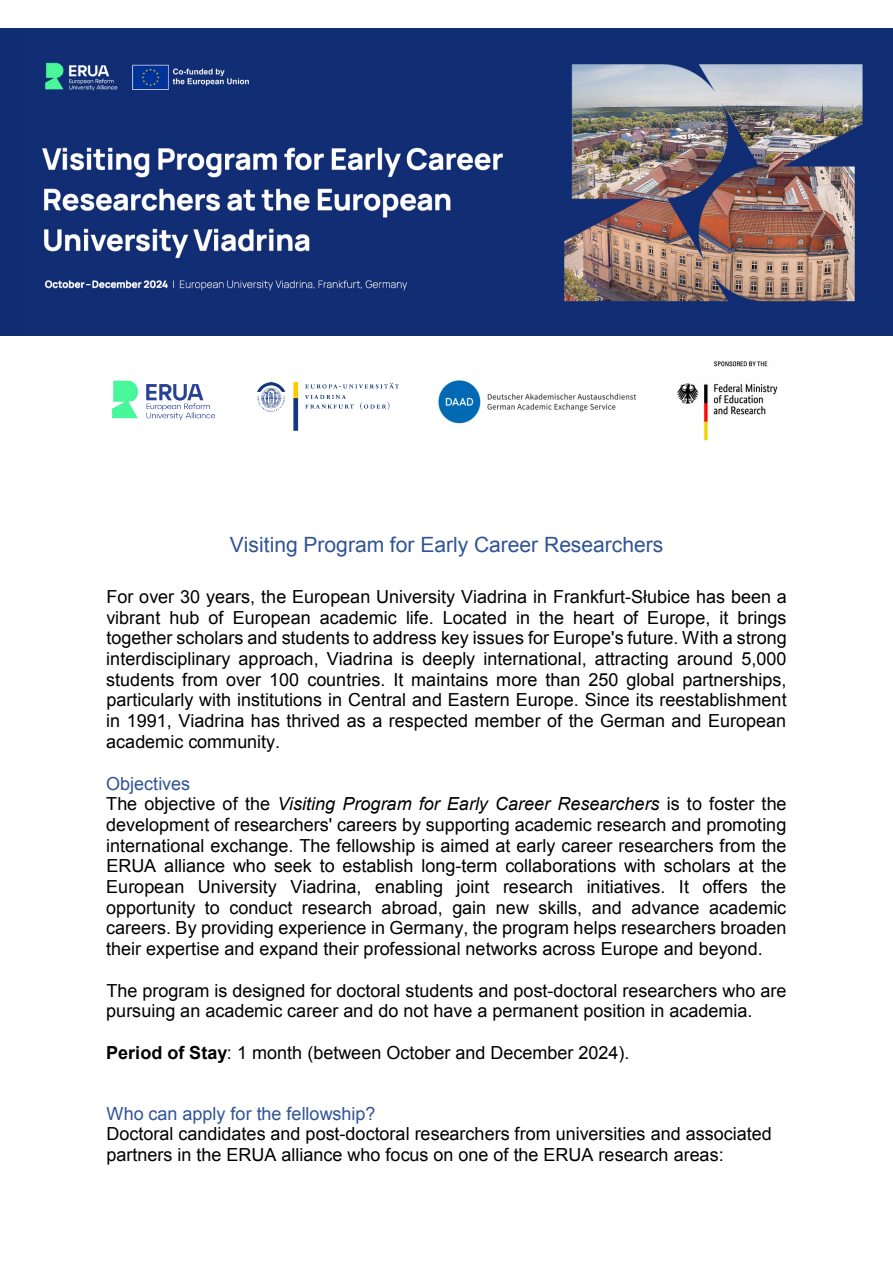
<style>
.page{position:relative;width:893px;height:1263px;background:#fff}
.page>*{position:absolute;margin:0;border:0;box-sizing:border-box;transform-origin:0 0}
.t1{font:21px "Arial";color:#2f5496}
.t2{font:18px/20.7px "Arial";color:#000}
.t3{font:18px "Arial";color:#2f5496}
.s1{color:#2f5496}
.s2{font-style:italic}
.s3{font-weight:700}
</style>
<div class="page">
<img style="left:257px;top:382px;width:141px;height:48px">
<img style="left:438px;top:380px;width:199px;height:44px">
<img style="left:112px;top:380px;width:104px;height:40px">
<img style="left:676px;top:361px;width:101px;height:80px">
<div style="left:0;top:28px;width:162px;height:308px;background:#102d74"></div>
<img style="left:42px;top:28px;width:851px;height:308px">
<p class="t1" style="left:230px;top:531px;width:435px">Visiting Program for Early Career Researchers</p>
<p class="t2" style="left:106px;top:586px;width:682px;text-align:justify">For over 30 years, the European University Viadrina in Frankfurt-Słubice has been a vibrant hub of European academic life. Located in the heart of Europe, it brings together scholars and students to address key issues for Europe's future. With a strong interdisciplinary approach, Viadrina is deeply international, attracting around 5,000 students from over 100 countries. It maintains more than 250 global partnerships, particularly with institutions in Central and Eastern Europe. Since its reestablishment in 1991, Viadrina has thrived as a respected member of the German and European academic community.</p>
<p class="t2" style="left:106px;top:773px;width:682px"><span class="s1">Objectives<br></span>The objective of the <span class="s2">Visiting Program for Early Career Researchers</span> is to foster the development of researchers' careers by supporting academic research and promoting international exchange. The fellowship is aimed at early career researchers from the ERUA alliance who seek to establish long-term collaborations with scholars at the European University Viadrina, enabling joint research initiatives. It offers the opportunity to conduct research abroad, gain new skills, and advance academic careers. By providing experience in Germany, the program helps researchers broaden their expertise and expand their professional networks across Europe and beyond.</p>
<p class="t2" style="left:106px;top:980px;width:682px">The program is designed for doctoral students and post-doctoral researchers who are pursuing an academic career and do not have a permanent position in academia.</p>
<p class="t2" style="left:106px;top:1043px;width:525px"><span class="s3">Period of Stay</span>: 1 month (between October and December 2024).</p>
<p class="t3" style="left:106px;top:1101px;width:271px">Who can apply for the fellowship?</p>
<p class="t2" style="left:106px;top:1124px;width:667px">Doctoral candidates and post-doctoral researchers from universities and associated partners in the ERUA alliance who focus on one of the ERUA research areas:</p>
</div>
